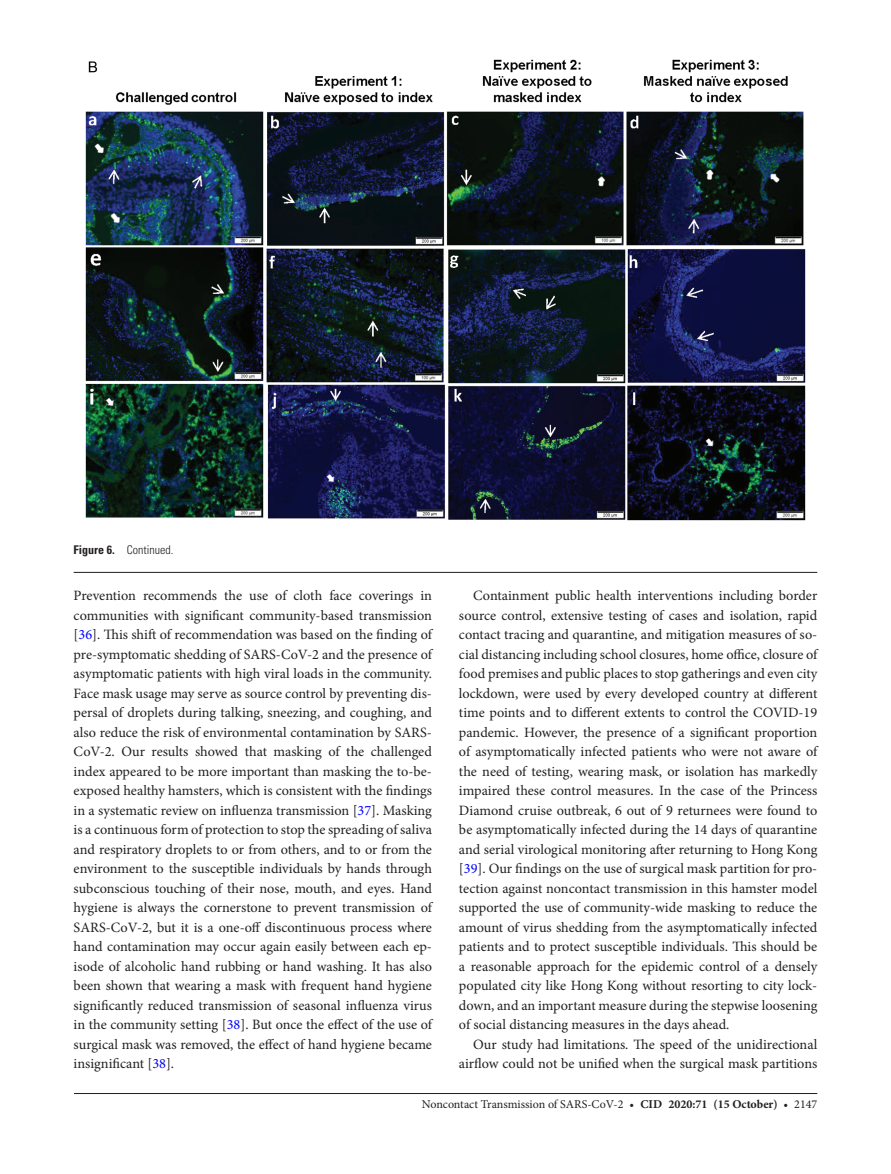
<style>
.page{position:relative;width:891px;height:1174px;background:#fff}
.page>*{position:absolute;margin:0;border:0;box-sizing:border-box;transform-origin:0 0}
.t1{font:14.25px/19.5px "Minion Pro";color:#231f20;text-align:justify}
.t2{font:12px "Minion Pro";color:#231f20}
.t3{font:300 condensed 12px "Univers LT Std";color:#231f20}
.s1{font-weight:700}
.s2{color:#00f}
</style>
<div class="page">
<hr style="left:74px;top:1093px;width:743px;height:1px;background:#231f20">
<hr style="left:74px;top:572px;width:743px;height:1px;background:#231f20">
<img style="left:86px;top:59px;width:719px;height:461px">
<p class="t3" style="left:74px;top:543px;width:101px"><span class="s1">Figure 6.</span> Continued.</p>
<p class="t1" style="left:74px;top:586px;width:360px">Prevention recommends the use of cloth face coverings in communities with significant community-based transmission [<span class="s2">36</span>]. This shift of recommendation was based on the finding of pre-symptomatic shedding of SARS-CoV-2 and the presence of asymptomatic patients with high viral loads in the community.<br>Face mask usage may serve as source control by preventing dis&shy;persal of droplets during talking, sneezing, and coughing, and also reduce the risk of environmental contamination by SARS-CoV-2. Our results showed that masking of the challenged index appeared to be more important than masking the to-be&shy;exposed healthy hamsters, which is consistent with the findings in a systematic review on influenza transmission [<span class="s2">37</span>]. Masking is a continuous form of protection to stop the spreading of saliva and respiratory droplets to or from others, and to or from the environment to the susceptible individuals by hands through subconscious touching of their nose, mouth, and eyes. Hand hygiene is always the cornerstone to prevent transmission of SARS-CoV-2, but it is a one-off discontinuous process where hand contamination may occur again easily between each ep&shy;isode of alcoholic hand rubbing or hand washing. It has also been shown that wearing a mask with frequent hand hygiene significantly reduced transmission of seasonal influenza virus in the community setting [<span class="s2">38</span>]. But once the effect of the use of surgical mask was removed, the effect of hand hygiene became insignificant [<span class="s2">38</span>].</p>
<p class="t1" style="left:459px;top:586px;width:360px;text-indent:14px">Containment public health interventions including border source control, extensive testing of cases and isolation, rapid contact tracing and quarantine, and mitigation measures of so&shy;cial distancing including school closures, home office, closure of food premises and public places to stop gatherings and even city lockdown, were used by every developed country at different time points and to different extents to control the COVID-19 pandemic. However, the presence of a significant proportion of asymptomatically infected patients who were not aware of the need of testing, wearing mask, or isolation has markedly impaired these control measures. In the case of the Princess Diamond cruise outbreak, 6 out of 9 returnees were found to be asymptomatically infected during the 14 days of quarantine and serial virological monitoring after returning to Hong Kong [<span class="s2">39</span>]. Our findings on the use of surgical mask partition for pro&shy;tection against noncontact transmission in this hamster model supported the use of community-wide masking to reduce the amount of virus shedding from the asymptomatically infected patients and to protect susceptible individuals. This should be a reasonable approach for the epidemic control of a densely populated city like Hong Kong without resorting to city lock&shy;down, and an important measure during the stepwise loosening of social distancing measures in the days ahead.</p>
<p class="t1" style="left:459px;top:1034px;width:360px;text-align:right">Our study had limitations. The speed of the unidirectional airflow could not be unified when the surgical mask partitions</p>
<p class="t2" style="left:422px;top:1096px;width:397px">Noncontact Transmission of SARS-CoV-2 • <span class="s1">cid 2020:71 (15 October)</span> • 2147</p>
</div>
